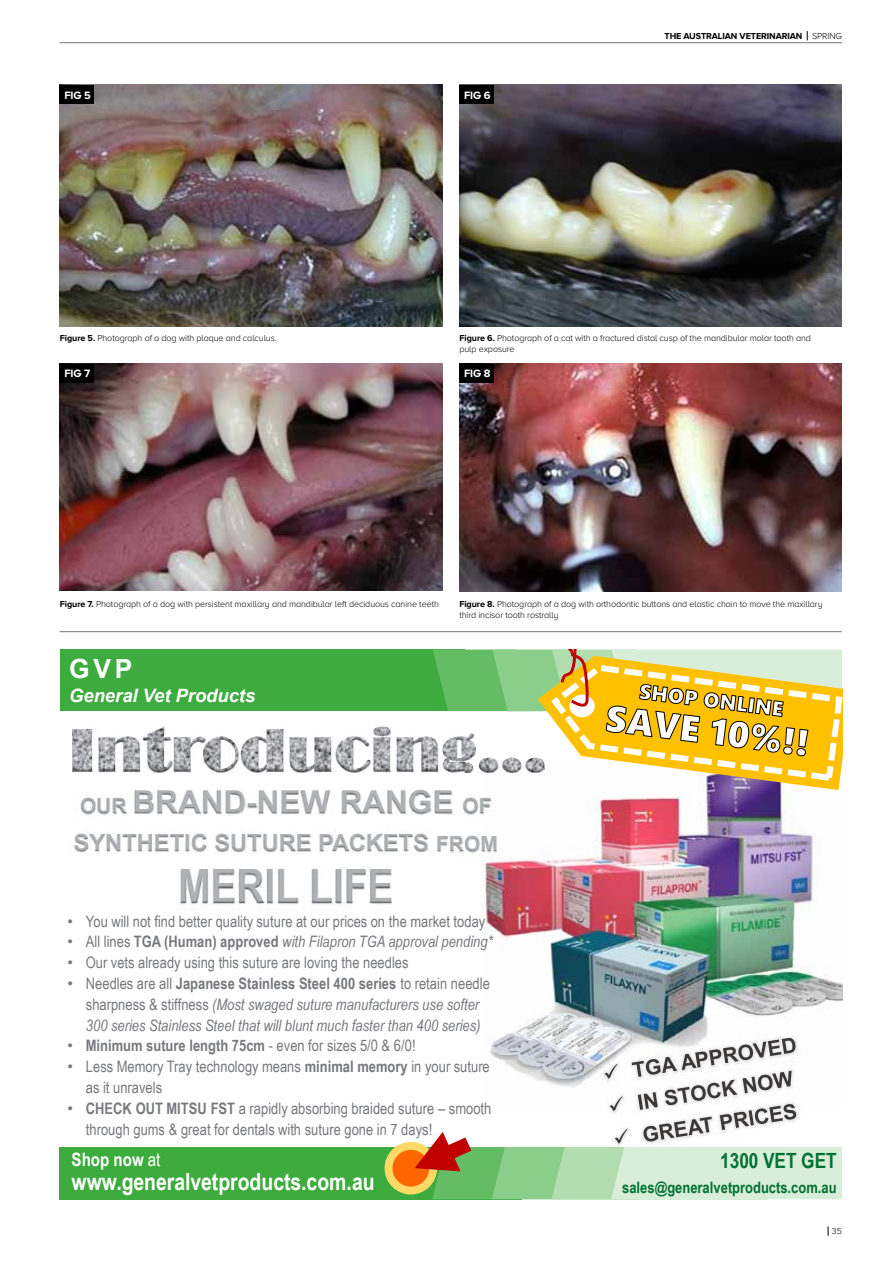
<style>
.page{position:relative;width:893px;height:1263px;background:#fff}
.page>*{position:absolute;margin:0;border:0;box-sizing:border-box;transform-origin:0 0}
.t1{font:700 47.4px "Arial Narrow";color:#b1b4b6}
.t2{font:700 31.5px "Arial";color:#b1b4b6}
.t3{font:700 26.4px "Arial";color:#fff}
.t4{font:700 23.7px "Arial Narrow";color:#fff}
.t5{font:700 23.7px "Arial";color:#b1b4b6}
.t6{font:700 21px "Arial Narrow";color:#007033}
.t7{font:italic 700 18.45px "Arial";color:#fff}
.t8{font:700 18.45px "Arial Narrow";color:#fff}
.t9{font:15.75px/20.9px "Arial Narrow";color:#77787b}
.t10{font:italic 15.75px/20.9px "Arial Narrow";color:#77787b;text-align:center}
.t11{font:700 15.75px "Arial Narrow";color:#77787b}
.t12{font:700 15.75px "Arial Narrow";color:#007033}
.t13{font:700 11.1px "Proxima Nova A";letter-spacing:-.01em;color:#fff}
.t14{font:300 9px/10.8px "Proxima Nova A";letter-spacing:-.01em;color:#000}
.t15{font:700 9px "Proxima Nova A";letter-spacing:-.01em;color:#000}
.s1{font-weight:300}
.s2{font-weight:700}
.s3{font-size:21px}
.s4{font-family:"Arial"}
.s5{font-family:"Arial";font-style:normal}
.s6{font-style:normal}
.s7{font-weight:700;font-style:normal}
.s8{font-family:"Arial";font-weight:400}
.s9{font-weight:400}
</style>
<div class="page">
<hr style="left:60px;top:42px;width:782px;height:1px;background:#77787b">
<hr style="left:60px;top:631px;width:782px;height:1px;background:#77787b">
<img style="left:60px;top:85px;width:382px;height:241px">
<img style="left:459px;top:85px;width:383px;height:241px">
<img style="left:60px;top:364px;width:382px;height:226px">
<img style="left:459px;top:364px;width:383px;height:227px">
<div style="left:60px;top:85px;width:34px;height:19px;background:#000"></div>
<div style="left:60px;top:364px;width:34px;height:18px;background:#000"></div>
<div style="left:459px;top:85px;width:34px;height:19px;background:#000"></div>
<div style="left:459px;top:364px;width:34px;height:18px;background:#000"></div>
<img style="left:483px;top:790px;width:359px;height:248px">
<div style="left:60px;top:1147px;width:462px;height:52px;background:#3dab3d"></div>
<div style="left:60px;top:649px;width:405px;height:62px;background:#3dab3d"></div>
<img style="left:81px;top:798px;width:33px;height:18px">
<img style="left:114px;top:790px;width:113px;height:25px">
<img style="left:227px;top:792px;width:11px;height:23px">
<img style="left:238px;top:790px;width:212px;height:26px">
<img style="left:450px;top:790px;width:60px;height:34px">
<img style="left:73px;top:831px;width:350px;height:22px">
<img style="left:423px;top:824px;width:87px;height:44px">
<img style="left:150px;top:842px;width:272px;height:63px">
<div style="left:388px;top:1146px;width:45px;height:44px;background:#f60;border-radius:50%"></div>
<div style="left:385px;top:1142px;width:52px;height:52px;border:8px solid #ffd966;border-radius:50%"></div>
<img style="left:613px;top:1019px;width:203px;height:19px">
<svg style="left:415px;top:1038px;width:427px;height:161px"></svg>
<svg style="left:72px;top:649px;width:770px;height:141px"></svg>
<p class="t13" style="left:64px;top:89px;width:28px">FIG 5</p>
<p class="t13" style="left:464px;top:89px;width:28px">FIG 6</p>
<p class="t15" style="left:664px;top:31px;width:179px">THE AUSTRALIAN VETERINARIAN <span class="s1">SPRING</span></p>
<p class="t14" style="left:60px;top:333px;width:218px"><span class="s2">Figure 5.</span> Photograph of a dog with plaque and calculus.</p>
<p class="t14" style="left:459px;top:332px;width:353px"><span class="s2">Figure 6.</span> Photograph of a cat with a fractured distal cusp of the mandibular molar tooth and pulp exposure</p>
<p class="t13" style="left:64px;top:367px;width:27px">FIG 7</p>
<p class="t13" style="left:464px;top:367px;width:28px">FIG 8</p>
<p class="t14" style="left:60px;top:599px;width:381px"><span class="s2">Figure 7.</span> Photograph of a dog with persistent maxillary and mandibular left deciduous canine teeth</p>
<p class="t14" style="left:459px;top:599px;width:365px"><span class="s2">Figure 8.</span> Photograph of a dog with orthodontic buttons and elastic chain to move the maxillary third incisor tooth rostrally</p>
<h3 class="t3" style="left:69px;top:651px;width:65px">GVP</h3>
<h3 class="t7" style="left:69px;top:683px;width:188px">General Vet Products</h3>
<h2 class="t2" style="left:80px;top:781px;width:413px"><span class="s3">OUR</span> BRAND-NEW RANGE <span class="s3">OF</span></h2>
<h3 class="t5" style="left:74px;top:827px;width:426px">SYNTHETIC SUTURE PACKETS <span class="s3">FROM</span></h3>
<h1 class="t1" style="left:178px;top:850px;width:217px">MERIL LIFE</h1>
<h3 class="t9" style="left:68px;top:910px;width:419px"><span class="s4">•</span> You will not find better quality suture at our prices on the market today</h3>
<h3 class="t10" style="left:68px;top:931px;width:427px"><span class="s5">•</span> <span class="s6">All lines</span> <span class="s7">TGA (Human) approved</span> with Filapron TGA approval pending*</h3>
<h3 class="t9" style="left:68px;top:951px;width:342px"><span class="s4">•</span> Our vets already using this suture are loving the needles</h3>
<h3 class="t10" style="left:68px;top:973px;width:424px"><span class="s5">•</span> <span class="s6">Needles are all</span> <span class="s7">Japanese Stainless Steel 400 series</span> <span class="s6">to retain needle sharpness &amp; stiffness</span> (Most swaged suture manufacturers use softer<br>300 series Stainless Steel that will blunt much faster than 400 series)</h3>
<h3 class="t11" style="left:68px;top:1034px;width:350px"><span class="s8">•</span> Minimum suture length 75cm <span class="s9">- even for sizes 5/0 &amp; 6/0!</span></h3>
<h3 class="t9" style="left:86px;top:1056px;width:405px;text-indent:-18px"><span class="s4">•</span> Less Memory Tray technology means <span class="s2">minimal memory</span> in your suture as it unravels</h3>
<h3 class="t9" style="left:86px;top:1097px;width:407px;text-indent:-18px"><span class="s4">•</span> <span class="s2">CHECK OUT MITSU FST</span> a rapidly absorbing braided suture – smooth through gums &amp; great for dentals with suture gone in 7 days!</h3>
<h3 class="t8" style="left:72px;top:1145px;width:90px">Shop now <span class="s9">at</span></h3>
<h3 class="t4" style="left:72px;top:1164px;width:305px">www.generalvetproducts.com.au</h3>
<h3 class="t6" style="left:720px;top:1145px;width:118px">1300 VET GET</h3>
<h3 class="t12" style="left:622px;top:1175px;width:216px">sales@generalvetproducts.com.au</h3>
<p class="t14" style="left:832px;top:1226px;width:12px">35</p>
</div>
